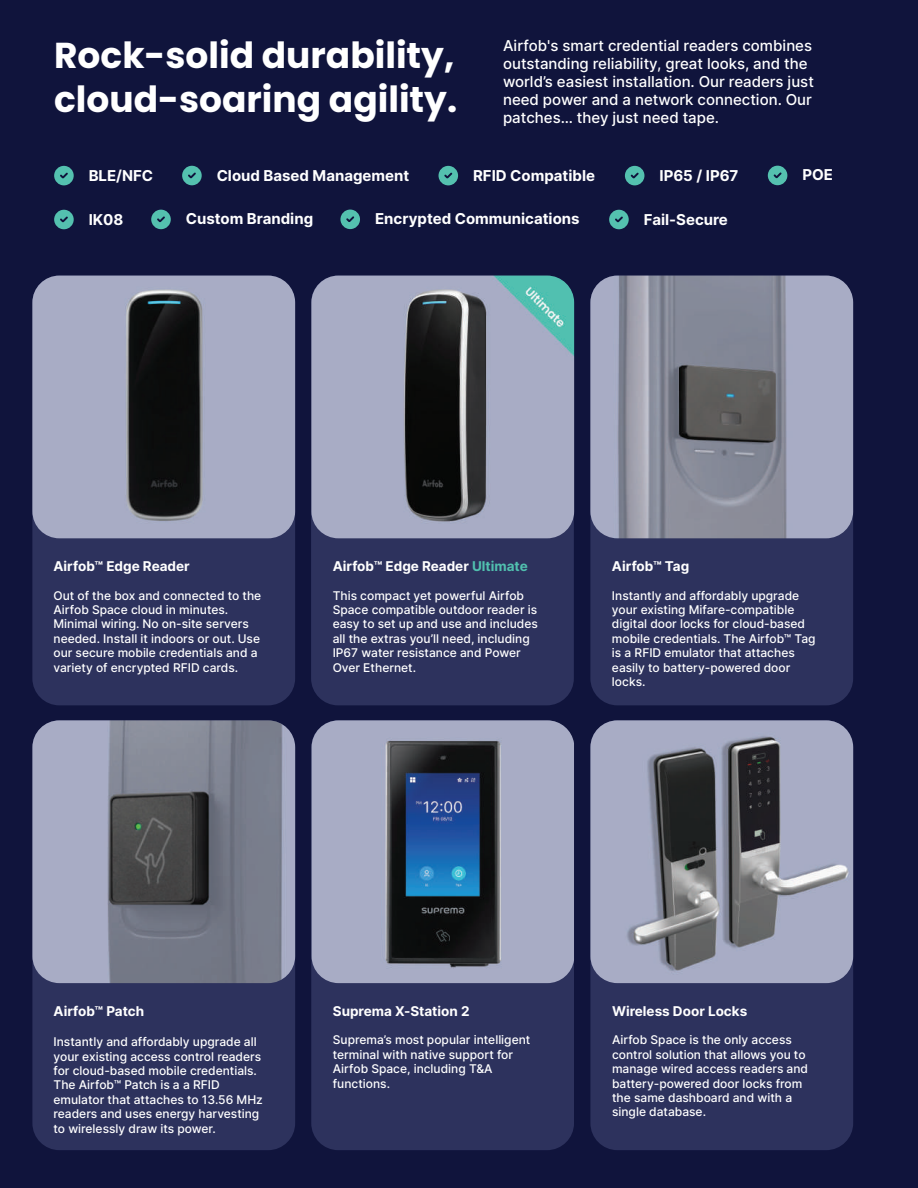
<style>
.page{position:relative;width:918px;height:1188px;background:#10143c}
.page>*{position:absolute;margin:0;border:0;box-sizing:border-box;transform-origin:0 0}
.t1{font:700 36px/43.2px "Poppins";color:#fff}
.t2{font:500 15px/18px "Inter";color:#fff}
.t3{font:700 15px "Inter";color:#fff}
.t4{font:700 13.5px "Inter";color:#fff}
.t5{font:500 12px/14.4px "Inter";color:#fff}
.s1{color:#51c0af}
</style>
<div class="page">
<div style="left:590px;top:276px;width:263px;height:429px;background:#2d325d;border-radius:27px"></div>
<div style="left:32px;top:276px;width:263px;height:429px;background:#2d325d;border-radius:27px"></div>
<img style="left:32px;top:276px;width:263px;height:262px">
<div style="left:311px;top:276px;width:263px;height:429px;background:#2d325d;border-radius:27px"></div>
<img style="left:311px;top:276px;width:263px;height:262px">
<img style="left:590px;top:276px;width:263px;height:262px">
<div style="left:32px;top:720px;width:263px;height:430px;background:#2d325d;border-radius:27px"></div>
<img style="left:32px;top:720px;width:263px;height:263px">
<div style="left:311px;top:720px;width:263px;height:430px;background:#2d325d;border-radius:27px"></div>
<img style="left:312px;top:720px;width:262px;height:263px">
<div style="left:590px;top:720px;width:263px;height:430px;background:#2d325d;border-radius:27px"></div>
<img style="left:590px;top:720px;width:263px;height:263px">
<svg style="left:54px;top:166px;width:20px;height:19px"></svg>
<svg style="left:182px;top:166px;width:20px;height:19px"></svg>
<svg style="left:439px;top:166px;width:19px;height:19px"></svg>
<svg style="left:625px;top:166px;width:19px;height:19px"></svg>
<svg style="left:768px;top:166px;width:19px;height:19px"></svg>
<svg style="left:54px;top:210px;width:20px;height:19px"></svg>
<svg style="left:151px;top:210px;width:20px;height:19px"></svg>
<svg style="left:340px;top:210px;width:20px;height:19px"></svg>
<svg style="left:609px;top:210px;width:20px;height:19px"></svg>
<h1 class="t1" style="left:54px;top:34px;width:405px">Rock-solid durability, cloud-soaring agility.</h1>
<p class="t2" style="left:503px;top:36px;width:312px">Airfob's smart credential readers combines outstanding reliability, great looks, and the world’s easiest installation. Our readers just need power and a network connection. Our patches… they just need tape.</p>
<p class="t3" style="left:89px;top:164px;width:66px">BLE/NFC</p>
<p class="t3" style="left:217px;top:164px;width:194px">Cloud Based Management</p>
<p class="t3" style="left:473px;top:164px;width:124px">RFID Compatible</p>
<p class="t3" style="left:659px;top:164px;width:81px">IP65 / IP67</p>
<p class="t3" style="left:802px;top:164px;width:32px">POE</p>
<p class="t3" style="left:89px;top:208px;width:36px">IK08</p>
<p class="t3" style="left:186px;top:208px;width:129px">Custom Branding</p>
<p class="t3" style="left:375px;top:208px;width:206px">Encrypted Communications</p>
<p class="t3" style="left:644px;top:208px;width:86px">Fail-Secure</p>
<p class="t4" style="left:54px;top:556px;width:138px">Airfob™ Edge Reader</p>
<p class="t5" style="left:54px;top:588px;width:209px">Out of the box and connected to the Airfob Space cloud in minutes.<br>Minimal wiring. No on-site servers needed. Install it indoors or out. Use our secure mobile credentials and a variety of encrypted RFID cards.</p>
<p class="t4" style="left:333px;top:556px;width:197px">Airfob™ Edge Reader <span class="s1">Ultimate</span></p>
<p class="t5" style="left:333px;top:588px;width:207px">This compact yet powerful Airfob<br>Space compatible outdoor reader is easy to set up and use and includes all the extras you’ll need, including<br>IP67 water resistance and Power<br>Over Ethernet.</p>
<p class="t4" style="left:612px;top:556px;width:79px">Airfob™ Tag</p>
<p class="t5" style="left:612px;top:588px;width:205px">Instantly and affordably upgrade your existing Mifare-compatible digital door locks for cloud-based mobile credentials. The Airfob™ Tag is a RFID emulator that attaches easily to battery-powered door locks.</p>
<p class="t4" style="left:54px;top:1001px;width:92px">Airfob™ Patch</p>
<p class="t5" style="left:54px;top:1034px;width:211px">Instantly and affordably upgrade all your existing access control readers for cloud-based mobile credentials.<br>The Airfob™ Patch is a a RFID emulator that attaches to 13.56 MHz readers and uses energy harvesting to wirelessly draw its power.</p>
<p class="t4" style="left:333px;top:1001px;width:138px">Suprema X-Station 2</p>
<p class="t5" style="left:333px;top:1033px;width:199px">Suprema’s most popular intelligent terminal with native support for<br>Airfob Space, including T&amp;A functions.</p>
<p class="t4" style="left:612px;top:1001px;width:137px">Wireless Door Locks</p>
<p class="t5" style="left:612px;top:1033px;width:198px">Airfob Space is the only access control solution that allows you to manage wired access readers and battery-powered door locks from the same dashboard and with a single database.</p>
</div>
